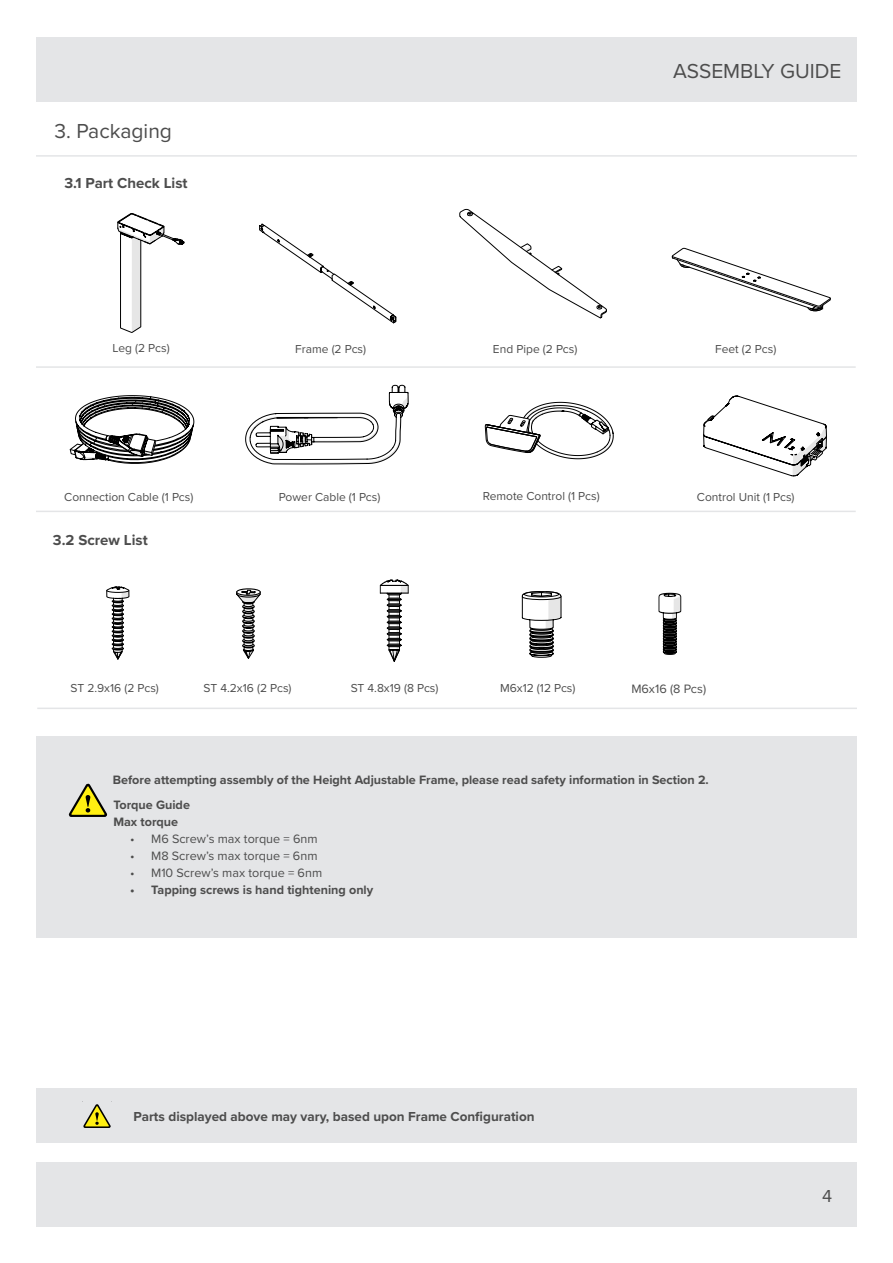
<style>
.page{position:relative;width:893px;height:1263px;background:#fff}
.page>*{position:absolute;margin:0;border:0;box-sizing:border-box;transform-origin:0 0}
.t1{font:21px "Proxima Nova";color:#4d4d4d}
.t2{font:18px "Proxima Nova";color:#4d4d4d}
.Paragraph_Style__Sub{font:700 15px "Proxima Nova";color:#4d4d4d}
.t3{font:700 13.5px "Proxima Nova";color:#4d4d4d}
.Paragraph_Style__Sub-2{font:700 12.6px "Proxima Nova";color:#4d4d4d}
.t4{font:12.6px "Proxima Nova";color:#4d4d4d}
.t5{font:12px "Proxima Nova";color:#4d4d4d}
</style>
<div class="page">
<div style="left:36px;top:37px;width:821px;height:64px;background:#e4e5e7"></div>
<div style="left:36px;top:1163px;width:821px;height:64px;background:#e4e5e7"></div>
<hr style="left:36px;top:155px;width:821px;height:2px;background:#e4e5e7">
<svg style="left:118px;top:213px;width:66px;height:120px"></svg>
<svg style="left:522px;top:591px;width:39px;height:66px"></svg>
<svg style="left:237px;top:589px;width:23px;height:69px"></svg>
<svg style="left:106px;top:586px;width:24px;height:74px"></svg>
<svg style="left:460px;top:209px;width:147px;height:109px"></svg>
<svg style="left:672px;top:248px;width:159px;height:63px"></svg>
<svg style="left:259px;top:224px;width:137px;height:99px"></svg>
<svg style="left:70px;top:396px;width:124px;height:67px"></svg>
<svg style="left:245px;top:385px;width:163px;height:79px"></svg>
<svg style="left:485px;top:402px;width:129px;height:57px"></svg>
<hr style="left:37px;top:707px;width:820px;height:2px;background:#e4e5e7">
<hr style="left:36px;top:366px;width:820px;height:2px;background:#e4e5e7">
<hr style="left:36px;top:511px;width:820px;height:1px;background:#e4e5e7">
<svg style="left:703px;top:395px;width:124px;height:81px"></svg>
<div style="left:36px;top:736px;width:821px;height:202px;background:#e4e5e7"></div>
<svg style="left:68px;top:783px;width:40px;height:34px"></svg>
<svg style="left:380px;top:580px;width:28px;height:81px"></svg>
<div style="left:36px;top:1088px;width:821px;height:54px;background:#e4e5e7"></div>
<svg style="left:82px;top:1101px;width:30px;height:27px"></svg>
<svg style="left:659px;top:593px;width:22px;height:62px"></svg>
<p class="t1" style="left:54px;top:115px;width:119px">3. Packaging</p>
<p class="Paragraph_Style__Sub" style="left:64px;top:171px;width:125px">3.1 Part Check List</p>
<p class="t5" style="left:113px;top:339px;width:59px">Leg (2 Pcs)</p>
<p class="t5" style="left:64px;top:488px;width:131px">Connection Cable (1 Pcs)</p>
<p class="Paragraph_Style__Sub" style="left:53px;top:528px;width:96px">3.2 Screw List</p>
<h1 class="t1" style="left:673px;top:55px;width:170px">ASSEMBLY GUIDE</h1>
<p class="t5" style="left:295px;top:340px;width:72px">Frame (2 Pcs)</p>
<p class="t5" style="left:493px;top:340px;width:86px">End Pipe (2 Pcs)</p>
<p class="t5" style="left:715px;top:340px;width:63px">Feet (2 Pcs)</p>
<p class="t5" style="left:279px;top:488px;width:103px">Power Cable (1 Pcs)</p>
<p class="t5" style="left:483px;top:487px;width:118px">Remote Control (1 Pcs)</p>
<p class="t5" style="left:697px;top:488px;width:99px">Control Unit (1 Pcs)</p>
<p class="t5" style="left:70px;top:679px;width:90px">ST 2.9x16 (2 Pcs)</p>
<p class="t5" style="left:204px;top:679px;width:90px">ST 4.2x16 (2 Pcs)</p>
<p class="t5" style="left:351px;top:679px;width:89px">ST 4.8x19 (8 Pcs)</p>
<p class="t5" style="left:500px;top:679px;width:77px">M6x12 (12 Pcs)</p>
<p class="t4" style="left:631px;top:679px;width:76px">M6x16 (8 Pcs)</p>
<p class="Paragraph_Style__Sub-2" style="left:113px;top:771px;width:597px">Before attempting assembly of the Height Adjustable Frame, please read safety information in Section 2.</p>
<p class="Paragraph_Style__Sub-2" style="left:113px;top:796px;width:78px">Torque Guide</p>
<p class="Paragraph_Style__Sub-2" style="left:113px;top:813px;width:66px">Max torque</p>
<p class="t4" style="left:130px;top:829px;width:189px">• M6 Screw’s max torque = 6nm</p>
<p class="t4" style="left:130px;top:846px;width:189px">• M8 Screw’s max torque = 6nm</p>
<p class="t4" style="left:130px;top:863px;width:194px">• M10 Screw’s max torque = 6nm</p>
<p class="Paragraph_Style__Sub-2" style="left:130px;top:880px;width:245px">• Tapping screws is hand tightening only</p>
<p class="t3" style="left:134px;top:1106px;width:402px">Parts displayed above may vary, based upon Frame Configuration</p>
<h2 class="t2" style="left:822px;top:1182px;width:12px">4</h2>
</div>
